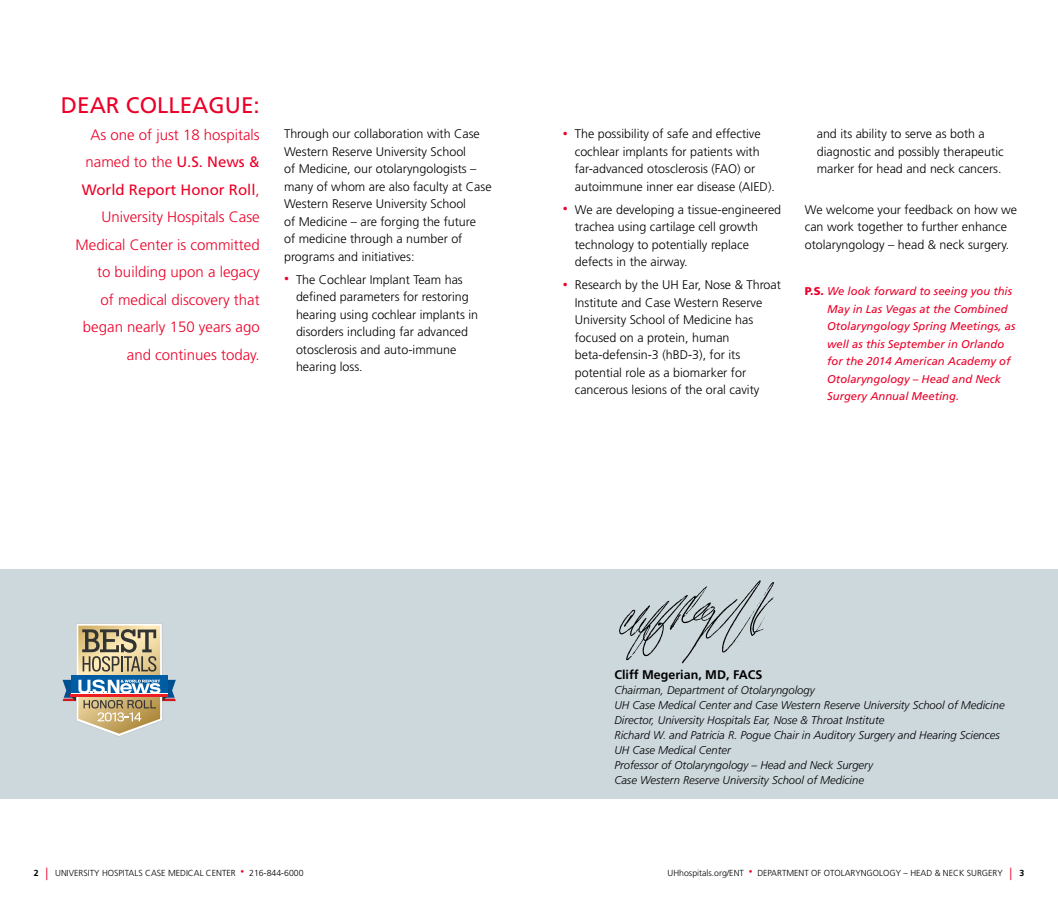
<style>
.page{position:relative;width:1058px;height:900px;background:#fff}
.page>*{position:absolute;margin:0;border:0;box-sizing:border-box;transform-origin:0 0}
.t1{font:22.5px "Frutiger LT Std";color:#eb0029}
.t2{font:300 15px/27.5px "Frutiger LT Std";color:#eb0029;text-align:right}
.t3{font:300 12.5px/17.5px "Frutiger LT Std";color:#000}
.t4{font:700 12.5px "Frutiger LT Std";color:#000}
.t5{font:italic 300 11.25px/15px "Frutiger LT Std";color:#000}
.t6{font:italic 11.25px/17.5px "Frutiger LT Std";color:#eb0029}
.t7{font:300 8.75px "Frutiger LT Std";color:#000}
.t8{font:700 8.75px "Frutiger LT Std";color:#000}
.s1{font-weight:400}
.s2{font-size:10px;color:#eb0029}
.s3{font-weight:900;font-style:normal}
.s4{font-size:12.5px;color:#eb0029}
.s5{font-size:7.5px;color:#eb0029}
</style>
<div class="page">
<div style="left:0;top:569px;width:1058px;height:230px;background:#cdd8dd"></div>
<svg style="left:63px;top:623px;width:113px;height:114px"></svg>
<img style="left:619px;top:580px;width:155px;height:84px">
<h1 class="t1" style="left:61px;top:91px;width:200px">Dear Colleagu e:</h1>
<p class="t2" style="left:75px;top:121px;width:186px">As one of just 18 hospitals named to the <span class="s1">U.S. News &amp;<br>World Report Honor Roll</span>,<br>University Hospitals C ase<br>Medical Center is committed to building upon a legacy<br>of medical discovery that began nearly 150 years ago and continues today.</p>
<p class="t3" style="left:284px;top:125px;width:209px">Through our collaboration with Case Western Reserve University School<br>of Medicine, our otolaryngologists – many of whom are also faculty at C ase Western Reserve University School<br>of Medicine – are forging the future<br>of medicine through a number of programs and initiatives:</p>
<p class="t3" style="left:296px;top:271px;width:183px;text-indent:-12px"><span class="s2">•</span> The Cochlear Implant Team has defined parameters for restoring hearing using cochlear implants in disorders including far advanced otosclerosis and auto-immune hearing loss.</p>
<p class="t3" style="left:575px;top:125px;width:187px;text-indent:-12px"><span class="s2">•</span> The possibility of safe and effective cochlear implants for patients with far-advanced otosclerosis (FAO) or autoimmune inner ear disease (AIED</p>
<p class="t3" style="left:768px;top:178px;width:8px">).</p>
<p class="t3" style="left:575px;top:201px;width:208px;text-indent:-12px"><span class="s2">•</span> We are developing a tissue-engineered trachea using cartilage cell growth technology to potentially replace defects in the airway.</p>
<p class="t3" style="left:575px;top:276px;width:208px;text-indent:-12px"><span class="s2">•</span> Research by the UH Ear, Nose &amp; Throat Institute and Case Western Reserve University School of Medicine has focused on a protein, human beta-defensin-3 (hBD-3), for its potential role as a biomarker for cancerous lesions of the oral cavity</p>
<p class="t3" style="left:816px;top:125px;width:188px">and its ability to serve as both a diagnostic and possibly therapeutic marker for head and neck cancers.</p>
<p class="t3" style="left:804px;top:201px;width:214px">We welcome your feedback on how we can work together to further enhance otolaryngology – head &amp; neck surgery.</p>
<p class="t6" style="left:827px;top:283px;width:190px;text-indent:-22px"><span class="s3">P.S.</span> We look forward to seeing you this<br>May in Las Vegas at the Combined<br>Otolaryngology Spring Meetings, as well as this September in Orlando for the 2014 American Academy of<br>Otolaryngology – Head and Neck<br>Surgery Annual Meeting.</p>
<p class="t4" style="left:614px;top:668px;width:150px">Cliff Megerian, M D, FACS</p>
<p class="t5" style="left:614px;top:683px;width:392px">Chairman, Department of Otolaryngology<br>UH Case Medical Center and Case Western Reserve University School of Medicine Director, University Hospitals Ear, Nose &amp; Throat Institute<br>Richard W. and Patricia R. Pogue Chair in Auditory Surgery and Hearing Sciences UH Case Medical Center<br>Professor of Otolaryngology – Head and Neck Surgery<br>Case Western Reserve University School of Medicine</p>
<p class="t7" style="left:46px;top:868px;width:259px"><span class="s4">|</span> University Hospitals Case Medical Center <span class="s5">•</span> 216-844-6000</p>
<p class="t7" style="left:667px;top:868px;width:346px">UHhospitals.org/ENT <span class="s5">•</span> Departm ent of Otolaryngology – Head &amp; Neck Su rgery <span class="s4">|</span></p>
<p class="t8" style="left:34px;top:867px;width:6px">2</p>
<p class="t8" style="left:1019px;top:867px;width:6px">3</p>
</div>
